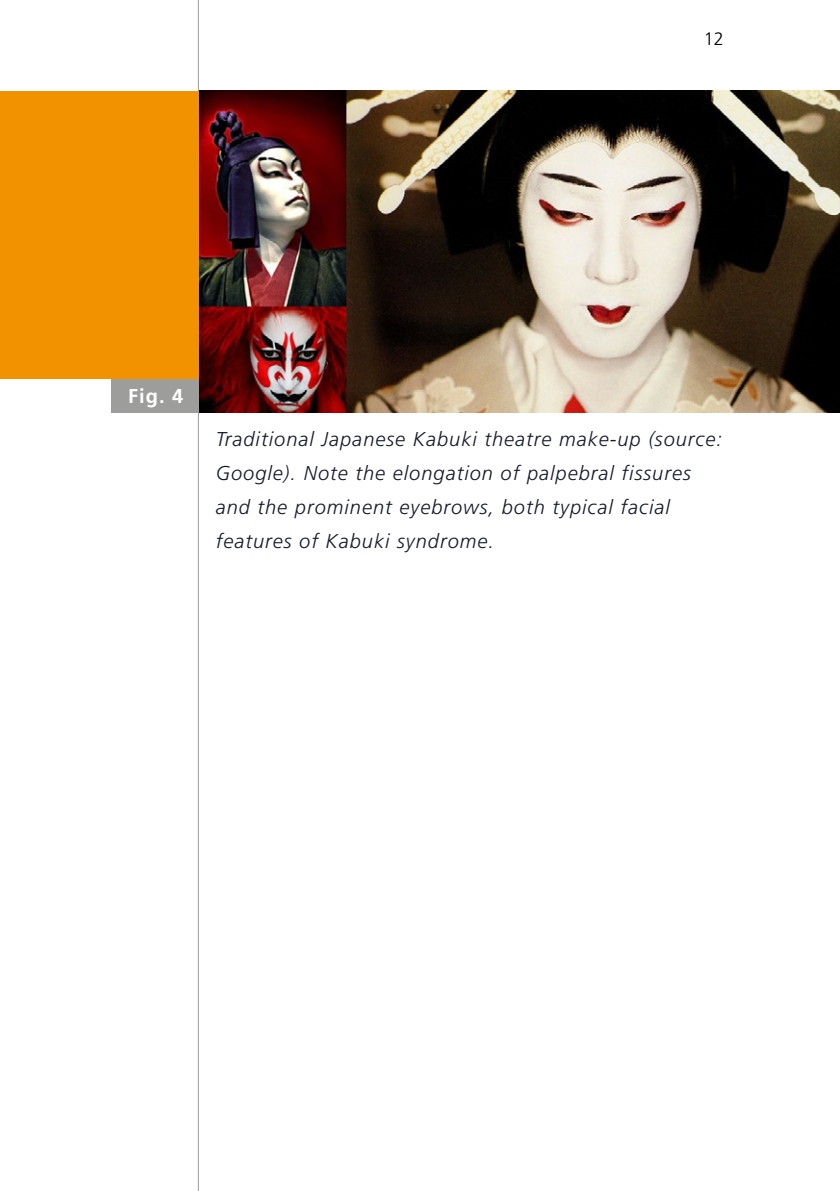
<style>
.page{position:relative;width:840px;height:1191px;background:#fff}
.page>*{position:absolute;margin:0;border:0;box-sizing:border-box;transform-origin:0 0}
.t1{font:italic 300 20px/34px "Frutiger LT Std";letter-spacing:.05em;color:#161b2b}
.t2{font:700 20px "Frutiger LT Std";color:#fff}
.t3{font:300 18px "Frutiger LT Std";color:#000}
</style>
<div class="page">
<img style="left:199px;top:91px;width:640px;height:321px">
<hr style="left:198px;top:0;width:1px;height:1191px;background:#9d9d9c">
<div style="left:111px;top:378px;width:87px;height:34px;background:#9d9d9c"></div>
<div style="left:0;top:91px;width:198px;height:287px;background:#f39200"></div>
<p class="t3" style="left:703px;top:31px;width:22px">12</p>
<p class="t2" style="left:128px;top:387px;width:57px">Fig. 4</p>
<p class="t1" style="left:215px;top:424px;width:507px">Traditional Japanese Kabuki theatre make-up (source:<br>Google). Note the elongation of palpebral fissures and the prominent eyebrows, both typical facial features of Kabuki syndrome.</p>
</div>
